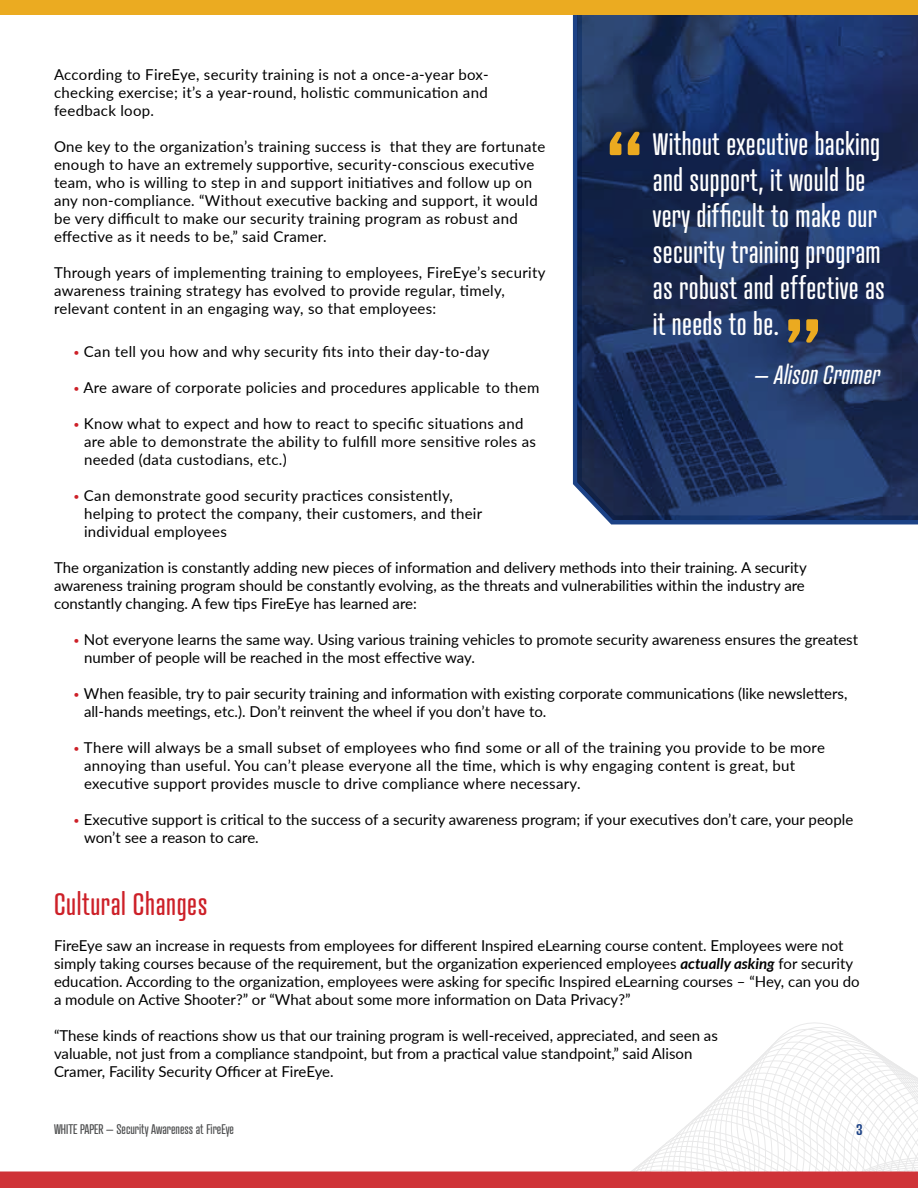
<style>
.page{position:relative;width:918px;height:1188px;background:#fff}
.page>*{position:absolute;margin:0;border:0;box-sizing:border-box;transform-origin:0 0}
.table_header_A{font:90px "GT Pressura Pro";color:#ebaa20}
.table_header_A-2{font:30px/36px "Atrament";letter-spacing:.01em;color:#fff}
.t1{font:30px "Atrament";letter-spacing:.02em;color:#cd2028}
.table_header_A-3{font:italic 25.5px "Atrament";letter-spacing:.01em;color:#fff}
.t2{font:15px/18px "Lato";color:#000}
.t3{font:15px/18px "Lato";letter-spacing:.02em;color:#000}
.t4{font:600 15px "Atrament";color:#1c4286}
.t5{font:13.5px "Atrament";color:#4b4c4d}
.s1{font-size:10.5px;color:#cd2028}
.s2{font-weight:700;font-style:italic}
</style>
<div class="page">
<svg style="left:493px;top:1022px;width:425px;height:150px"></svg>
<div style="left:0;top:1172px;width:918px;height:16px;background:#cf3338"></div>
<svg style="left:572px;top:15px;width:346px;height:510px"></svg>
<img style="left:577px;top:15px;width:341px;height:505px">
<div style="left:0;top:0;width:918px;height:15px;background:#ebab21"></div>
<p class="t2" style="left:54px;top:64px;width:436px;text-align:justify">According to FireEye, security training is not a once-a-year box&shy;checking exercise; it’s a year-round, holistic communication and feedback loop.</p>
<p class="t3" style="left:54px;top:136px;width:493px">One key to the organization’s training success is that they are fortunate enough to have an extremely supportive, security-conscious executive team, who is willing to step in and support initiatives and follow up on any non-compliance. “Without executive backing and support, it would be very difficult to make our security training program as robust and effective as it needs to be,” said Cramer.</p>
<p class="t3" style="left:54px;top:262px;width:493px">Through years of implementing training to employees, FireEye’s security awareness training strategy has evolved to provide regular, timely, relevant content in an engaging way, so that employees:</p>
<p class="t3" style="left:73px;top:342px;width:417px"><span class="s1">•</span> Can tell you how and why security fits into their day-to-day</p>
<p class="t3" style="left:73px;top:378px;width:467px"><span class="s1">•</span> Are aware of corporate policies and procedures applicable to them</p>
<p class="t3" style="left:84px;top:414px;width:454px;text-indent:-11px"><span class="s1">•</span> Know what to expect and how to react to specific situations and are able to demonstrate the ability to fulfill more sensitive roles as needed (data custodians, etc.)</p>
<p class="t3" style="left:84px;top:486px;width:400px;text-indent:-11px"><span class="s1">•</span> Can demonstrate good security practices consistently, helping to protect the company, their customers, and their individual employees</p>
<p class="t2" style="left:54px;top:558px;width:754px">The organization is constantly adding new pieces of information and delivery methods into their training. A security awareness training program should be constantly evolving, as the threats and vulnerabilities within the industry are constantly changing. A few tips FireEye has learned are:</p>
<p class="t2" style="left:84px;top:630px;width:776px;text-indent:-11px"><span class="s1">•</span> Not everyone learns the same way. Using various training vehicles to promote security awareness ensures the greatest number of people will be reached in the most effective way.</p>
<p class="t2" style="left:84px;top:684px;width:765px;text-indent:-10px"><span class="s1">•</span> When feasible, try to pair security training and information with existing corporate communications (like newsletters, all-hands meetings, etc.). Don’t reinvent the wheel if you don’t have to.</p>
<p class="t3" style="left:84px;top:738px;width:743px;text-indent:-11px"><span class="s1">•</span> There will always be a small subset of employees who find some or all of the training you provide to be more annoying than useful. You can’t please everyone all the time, which is why engaging content is great, but executive support provides muscle to drive compliance where necessary.</p>
<p class="t2" style="left:84px;top:810px;width:771px;text-indent:-10px"><span class="s1">•</span> Executive support is critical to the success of a security awareness program; if your executives don’t care, your people won’t see a reason to care.</p>
<p class="table_header_A-2" style="left:653px;top:126px;width:234px">Without executive backing and support, it would be very difficult to make our security training program as robust and effective as it needs to be.</p>
<p class="table_header_A-3" style="left:755px;top:360px;width:127px">– Alison Cramer</p>
<p class="table_header_A" style="left:605px;top:116px;width:41px">“</p>
<p class="table_header_A" style="left:823px;top:358px;width:41px;rotate:-180deg">“</p>
<p class="t1" style="left:54px;top:886px;width:155px">Cultural Changes</p>
<p class="t2" style="left:54px;top:936px;width:807px">FireEye saw an increase in requests from employees for different Inspired eLearning course content. Employees were not simply taking courses because of the requirement, but the organization experienced employees <span class="s2">actually asking</span> for security education. According to the organization, employees were asking for specific Inspired eLearning courses – “Hey, can you do a module on Active Shooter?” or “What about some more information on Data Privacy?”</p>
<p class="t2" style="left:54px;top:1026px;width:665px">“These kinds of reactions show us that our training program is well-received, appreciated, and seen as valuable, not just from a compliance standpoint, but from a practical value standpoint,” said Alison<br>Cramer, Facility Security Officer at FireEye.</p>
<p class="t5" style="left:54px;top:1121px;width:182px">WHITE PAPER – Security Awareness at FireEye</p>
<p class="t4" style="left:856px;top:1121px;width:8px">3</p>
</div>
